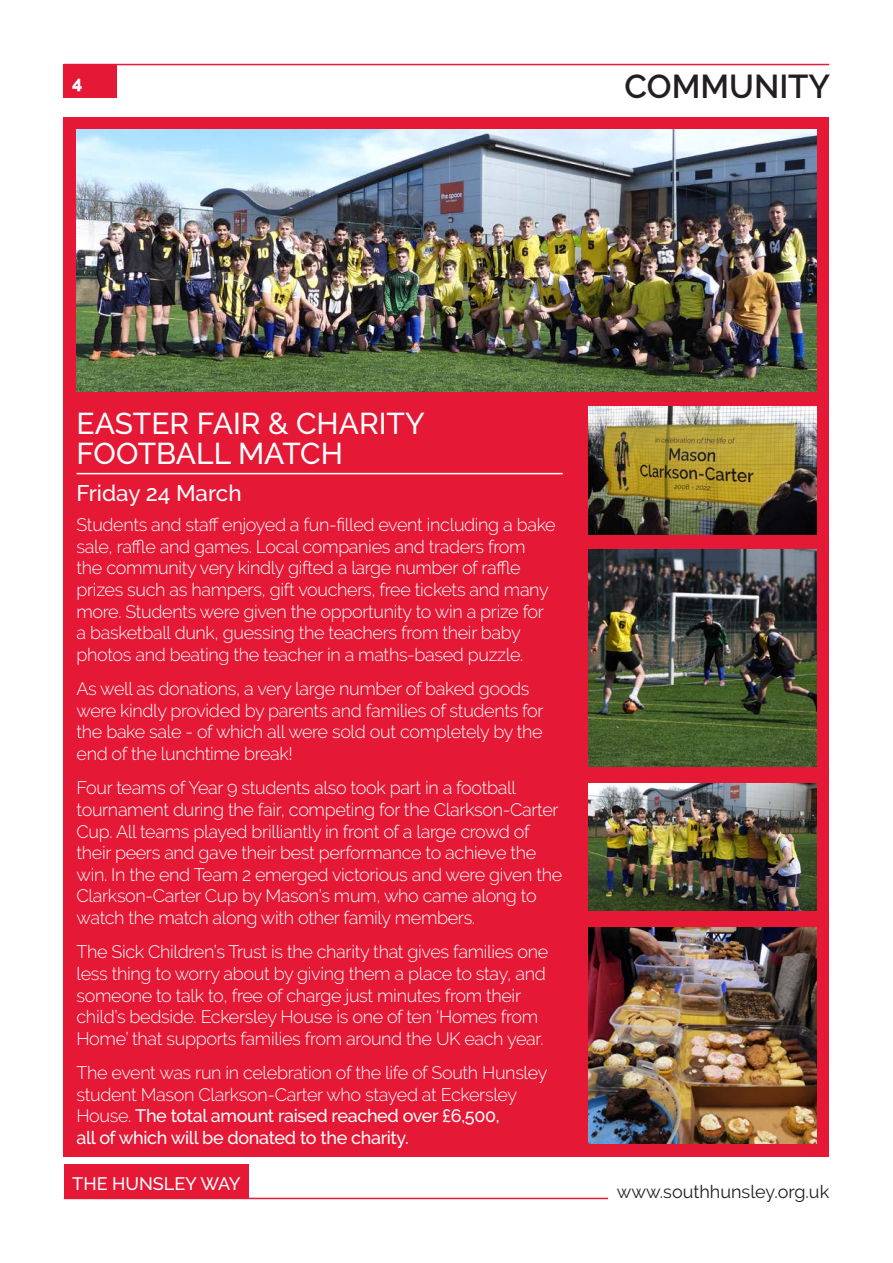
<style>
.page{position:relative;width:893px;height:1263px;background:#fff}
.page>*{position:absolute;margin:0;border:0;box-sizing:border-box;transform-origin:0 0}
.t1{font:600 33px "Raleway";color:#231f20}
.Head_White{font:500 30px/30px "Raleway";color:#fff}
.Sub_Head_White{font:500 22.5px "Raleway";color:#fff}
.Body_White{font:300 18px/21.6px "Raleway";letter-spacing:-.02em;color:#fff}
.t2{font:18px "Raleway";color:#231f20}
.t3{font:500 18px "Raleway";color:#fff}
.t4{font:800 18px "Raleway";color:#fff}
.s1{font-weight:500}
</style>
<div class="page">
<hr style="left:64px;top:64px;width:765px;height:1px;background:#e51836">
<hr style="left:64px;top:1198px;width:544px;height:1px;background:#e51836">
<div style="left:64px;top:64px;width:53px;height:34px;background:#e51836"></div>
<div style="left:64px;top:1164px;width:185px;height:34px;background:#e51836"></div>
<div style="left:64px;top:117px;width:765px;height:1040px;background:#e51836"></div>
<hr style="left:77px;top:473px;width:486px;height:1px;background:#fff">
<img style="left:77px;top:130px;width:739px;height:261px">
<img style="left:588px;top:927px;width:228px;height:217px">
<img style="left:588px;top:550px;width:228px;height:216px">
<img style="left:588px;top:407px;width:228px;height:127px">
<img style="left:588px;top:783px;width:228px;height:127px">
<p class="t4" style="left:72px;top:73px;width:12px">4</p>
<h1 class="t1" style="left:625px;top:67px;width:207px">COMMUNITY</h1>
<p class="Head_White" style="left:77px;top:409px;width:350px">EASTER FAIR &amp; CHARITY<br>FOOTBALL MATCH</p>
<p class="Sub_Head_White" style="left:77px;top:480px;width:167px">Friday 24 March</p>
<p class="Body_White" style="left:77px;top:514px;width:481px">Students and staff enjoyed a fun-filled event including a bake sale, raffle and games. Local companies and traders from the community very kindly gifted a large number of raffle prizes such as hampers, gift vouchers, free tickets and many more. Students were given the opportunity to win a prize for a basketball dunk, guessing the teachers from their baby photos and beating the teacher in a maths-based puzzle.</p>
<p class="Body_White" style="left:77px;top:678px;width:469px">As well as donations, a very large number of baked goods were kindly provided by parents and families of students for the bake sale - of which all were sold out completely by the end of the lunchtime break!</p>
<p class="Body_White" style="left:77px;top:777px;width:487px">Four teams of Year 9 students also took part in a football tournament during the fair, competing for the Clarkson-Carter Cup. All teams played brilliantly in front of a large crowd of their peers and gave their best performance to achieve the win. In the end Team 2 emerged victorious and were given the Clarkson-Carter Cup by Mason’s mum, who came along to watch the match along with other family members.</p>
<p class="Body_White" style="left:77px;top:941px;width:473px">The Sick Children’s Trust is the charity that gives families one less thing to worry about by giving them a place to stay, and someone to talk to, free of charge just minutes from their child’s bedside. Eckersley House is one of ten ‘Homes from Home’ that supports families from around the UK each year.</p>
<p class="Body_White" style="left:77px;top:1062px;width:472px">The event was run in celebration of the life of South Hunsley student Mason Clarkson-Carter who stayed at Eckersley House. <span class="s1">The total amount raised reached over £6,500,<br>all of which will be donated to the charity.</span></p>
<p class="t3" style="left:72px;top:1173px;width:170px">THE HUNSLEY WAY</p>
<p class="t2" style="left:617px;top:1182px;width:214px">www.southhunsley.org.uk</p>
</div>
